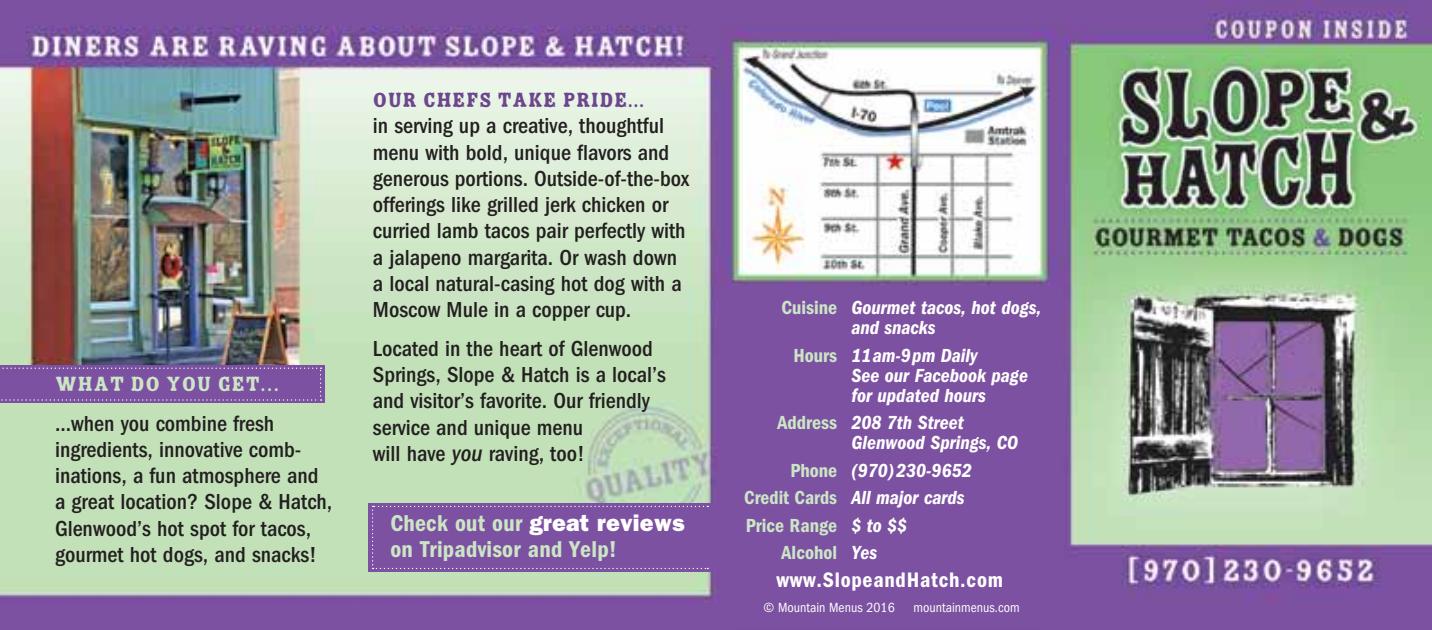
<style>
.page{position:relative;width:1432px;height:630px;background:#fff}
.page>*{position:absolute;margin:0;border:0;box-sizing:border-box;transform-origin:0 0}
.t1{font:600 condensed 23.75px/26.2px "Franklin Gothic";letter-spacing:.01em;color:#cbe5c5}
.t2{font:500 condensed 22.5px/26.2px "Franklin Gothic";color:#231f20}
.t3{font:22.5px "Zebrawood Fill";letter-spacing:.02em;color:#6d468d}
.t4{font:22.5px "Zebrawood Fill";letter-spacing:.025em;color:#cbe5c5}
.t5{font:600 condensed 21.75px "Franklin Gothic";letter-spacing:.035em;color:#fff}
.t6{font:italic 600 condensed 19.5px/20px "Franklin Gothic";color:#fff}
.t7{font:600 condensed 19.5px "Franklin Gothic";color:#cbe5c5}
.t8{font:condensed 13.75px "Franklin Gothic";color:#fff}
.s1{font-style:italic;font-size:23.25px}
.s2{font-weight:800;font-stretch:normal;color:#fff}
.s3{font-style:normal;color:#cbe5c5}
.s4{font-style:italic;color:#fff}
</style>
<div class="page">
<img style="left:0;top:0;width:1431px;height:630px">
<div style="left:0;top:365px;width:324px;height:38px;background:#7c51a1"></div>
<div style="left:368px;top:503px;width:350px;height:69px;background:#7c51a1"></div>
<svg style="left:1px;top:368px;width:320px;height:33px"></svg>
<svg style="left:372px;top:506px;width:336px;height:63px"></svg>
<p class="t4" style="left:55px;top:373px;width:225px">WHAT DO YOU GET...</p>
<p class="t2" style="left:55px;top:410px;width:279px">...when you combine fresh ingredients, innovative comb&shy;inations, a fun atmosphere and a great location? Slope &amp; Hatch,<br>Glenwood’s hot spot for tacos, gourmet hot dogs, and snacks!</p>
<p class="t3" style="left:373px;top:88px;width:273px">OUR CHEFS TAKE PRIDE...</p>
<p class="t2" style="left:373px;top:113px;width:318px">in serving up a creative, thoughtful menu with bold, unique flavors and generous portions. Outside-of-the-box offerings like grilled jerk chicken or curried lamb tacos pair perfectly with a jalapeno margarita. Or wash down a local natural-casing hot dog with a Moscow Mule in a copper cup.</p>
<p class="t2" style="left:373px;top:335px;width:294px">Located in the heart of Glenwood<br>Springs, Slope &amp; Hatch is a local’s and visitor’s favorite. Our friendly service and unique menu<br>will have <span class="s1">you</span> raving, too!</p>
<p class="t1" style="left:390px;top:510px;width:296px">Check out our <span class="s2">great reviews </span>on Tripadvisor and Yelp!</p>
<p class="t6" style="left:851px;top:298px;width:191px;text-indent:-70px"><span class="s3">Cuisine</span> Gourmet tacos, hot dogs, and snacks</p>
<p class="t6" style="left:851px;top:345px;width:178px;text-indent:-58px"><span class="s3">Hours</span> 11am-9pm Daily<br>See our Facebook page for updated hours</p>
<p class="t6" style="left:851px;top:413px;width:168px;text-indent:-74px"><span class="s3">Address</span> 208 7th Street<br>Glenwood Springs, CO</p>
<p class="t6" style="left:790px;top:460px;width:183px"><span class="s3">Phone</span> (970)230-9652</p>
<p class="t6" style="left:744px;top:488px;width:222px"><span class="s3">Credit Cards</span> All major cards</p>
<p class="t7" style="left:745px;top:514px;width:163px">Price Range <span class="s4">$ to $$</span></p>
<p class="t7" style="left:781px;top:541px;width:97px">Alcohol <span class="s4">Yes</span></p>
<p class="t5" style="left:776px;top:567px;width:228px">www.SlopeandHatch.com</p>
<p class="t8" style="left:763px;top:599px;width:133px">© Mountain Menus 2016</p>
<p class="t8" style="left:913px;top:599px;width:108px">mountainmenus.com</p>
</div>
